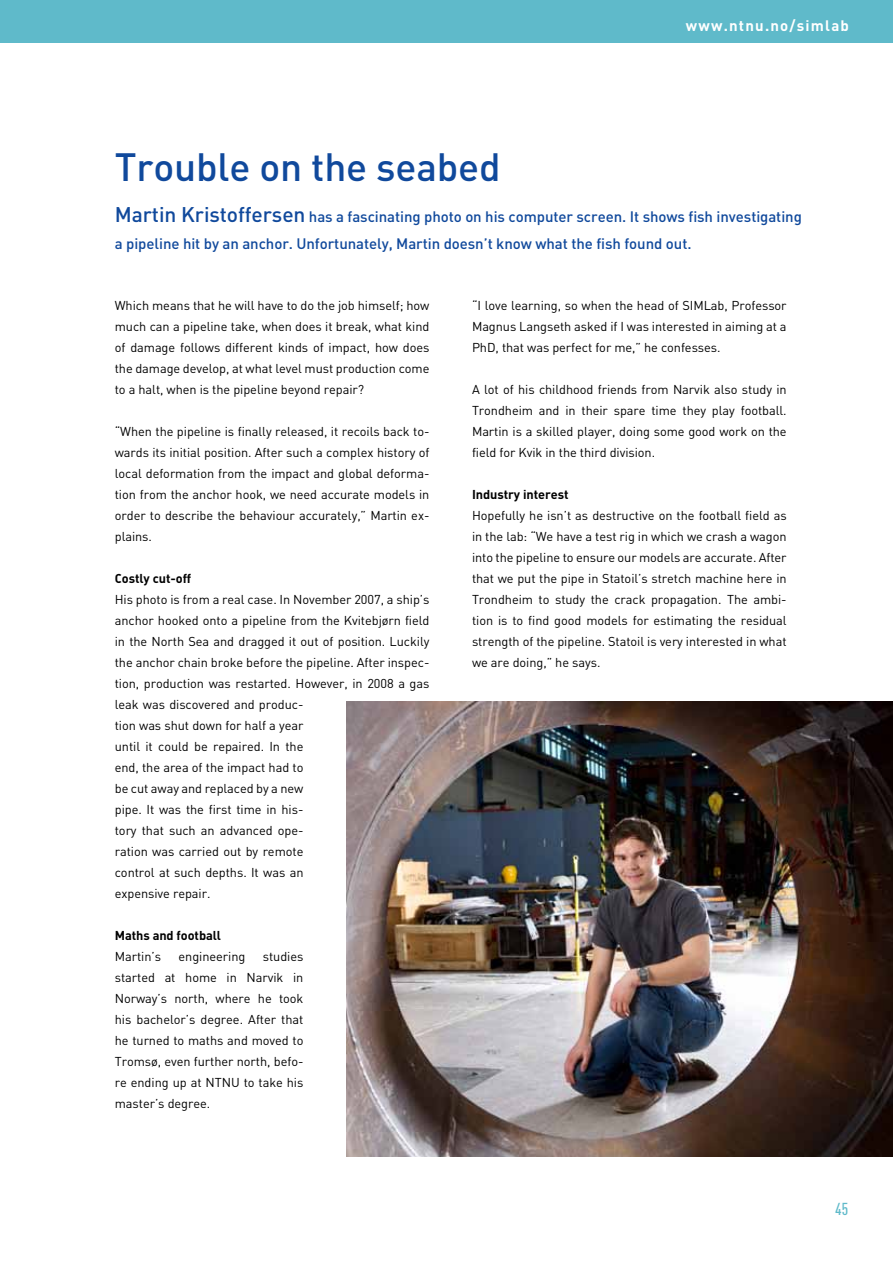
<style>
.page{position:relative;width:893px;height:1263px;background:#fff}
.page>*{position:absolute;margin:0;border:0;box-sizing:border-box;transform-origin:0 0}
.t1{font:500 39px "DIN";letter-spacing:-.005em;color:#10499c}
.t2{font:500 17.1px "DIN Cond";color:#5fbaca}
.t3{font:500 15px/27px "DIN";letter-spacing:-.005em;color:#10499c}
.t4{font:700 15px "DIN";letter-spacing:.08em;color:#fff}
.t5{font:12.75px/21px "DIN";letter-spacing:-.005em;color:#000;text-align:justify}
.t6{font:700 12.75px "DIN";letter-spacing:-.005em;color:#000}
.s1{font-size:21px}
</style>
<div class="page">
<div style="left:0;top:0;width:893px;height:43px;background:#5fbaca"></div>
<img style="left:346px;top:702px;width:547px;height:455px">
<p class="t4" style="left:686px;top:16px;width:165px">www.ntnu.no/simlab</p>
<h1 class="t1" style="left:115px;top:142px;width:387px">Trouble on the seabed</h1>
<p class="t3" style="left:115px;top:202px;width:689px"><span class="s1">Martin Kristoffersen</span> has a fascinating photo on his computer screen. It shows fish investigating a pipeline hit by an anchor. Unfortunately, Martin doesn’t know what the fish found out.</p>
<p class="t5" style="left:115px;top:295px;width:316px">Which means that he will have to do the job himself; how much can a pipeline take, when does it break, what kind of damage follows different kinds of impact, how does the damage develop, at what level must production come to a halt, when is the pipeline beyond repair?</p>
<p class="t5" style="left:115px;top:421px;width:316px">“When the pipeline is finally released, it recoils back to&shy;wards its initial position. After such a complex history of local deformation from the impact and global deforma&shy;tion from the anchor hook, we need accurate models in order to describe the behaviour accurately,” Martin ex&shy;plains.</p>
<p class="t6" style="left:115px;top:570px;width:78px">Costly cut-off</p>
<p class="t5" style="left:115px;top:589px;width:316px;text-align:left">His photo is from a real case. In November 2007, a ship’s anchor hooked onto a pipeline from the Kvitebjørn field in the North Sea and dragged it out of position. Luckily the anchor chain broke before the pipeline. After inspec&shy;tion, production was restarted. However, in 2008 a gas leak was discovered and produc-<br>tion was shut down for half a year<br>until it could be repaired. In the<br>end, the area of the impact had to<br>be cut away and replaced by a new<br>pipe. It was the first time in his-<br>tory that such an advanced ope-<br>ration was carried out by remote<br>control at such depths. It was an<br>expensive repair.</p>
<p class="t6" style="left:115px;top:927px;width:108px">Maths and football</p>
<p class="t5" style="left:115px;top:946px;width:48px">Martin’s</p>
<p class="t5" style="left:179px;top:946px;width:68px">engineering</p>
<p class="t5" style="left:115px;top:946px;width:190px;text-indent:148px">studies started at home in Narvik in Norway’s north, where he took his bachelor’s degree. After that he turned to maths and moved to Tromsø, even further north, befo&shy;re ending up at NTNU to take his master’s degree.</p>
<p class="t5" style="left:472px;top:295px;width:316px">“I love learning, so when the head of SIMLab, Professor Magnus Langseth asked if I was interested in aiming at a PhD, that was perfect for me,” he confesses.</p>
<p class="t5" style="left:472px;top:379px;width:316px">A lot of his childhood friends from Narvik also study in Trondheim and in their spare time they play football.<br>Martin is a skilled player, doing some good work on the field for Kvik in the third division.</p>
<p class="t6" style="left:472px;top:486px;width:98px">Industry interest</p>
<p class="t5" style="left:472px;top:505px;width:316px">Hopefully he isn’t as destructive on the football field as in the lab: “We have a test rig in which we crash a wagon into the pipeline to ensure our models are accurate. After that we put the pipe in Statoil’s stretch machine here in Trondheim to study the crack propagation. The ambi&shy;tion is to find good models for estimating the residual strength of the pipeline. Statoil is very interested in what we are doing,” he says.</p>
<h2 class="t2" style="left:835px;top:1199px;width:15px">45</h2>
</div>
